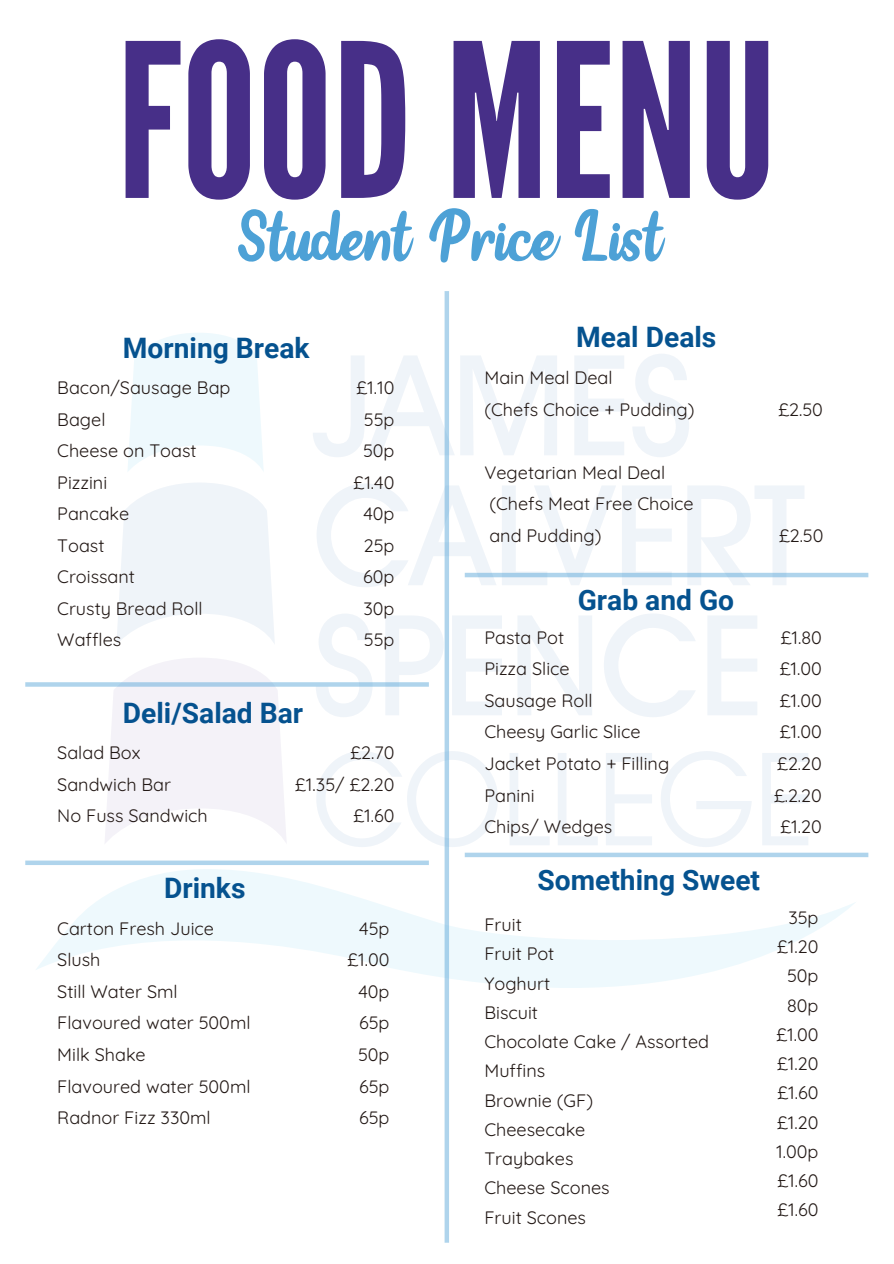
<style>
.page{position:relative;width:894px;height:1264px;background:#fff}
.page>*{position:absolute;margin:0;border:0;box-sizing:border-box;transform-origin:0 0}
.t1{font:213.45px "League Gothic";color:#472f88}
.t2{font:72.3px "Lemonade Party";color:#4da1d6}
.t3{font:700 28.2px "Roboto";color:#05528f}
.t4{font:18px "Quicksand";color:#231916}
</style>
<div class="page">
<svg style="left:104px;top:658px;width:183px;height:185px"></svg>
<svg style="left:117px;top:483px;width:158px;height:161px"></svg>
<svg style="left:128px;top:333px;width:136px;height:138px"></svg>
<svg style="left:313px;top:356px;width:141px;height:101px"></svg>
<svg style="left:460px;top:356px;width:97px;height:99px"></svg>
<svg style="left:574px;top:356px;width:50px;height:99px"></svg>
<svg style="left:632px;top:354px;width:57px;height:103px"></svg>
<svg style="left:317px;top:484px;width:354px;height:103px"></svg>
<svg style="left:687px;top:486px;width:117px;height:99px"></svg>
<svg style="left:315px;top:614px;width:57px;height:103px"></svg>
<svg style="left:385px;top:616px;width:59px;height:99px"></svg>
<svg style="left:452px;top:616px;width:50px;height:99px"></svg>
<svg style="left:518px;top:616px;width:74px;height:99px"></svg>
<svg style="left:604px;top:614px;width:91px;height:103px"></svg>
<svg style="left:708px;top:616px;width:49px;height:99px"></svg>
<svg style="left:316px;top:751px;width:182px;height:96px"></svg>
<svg style="left:510px;top:753px;width:39px;height:92px"></svg>
<svg style="left:558px;top:753px;width:39px;height:92px"></svg>
<svg style="left:606px;top:753px;width:46px;height:92px"></svg>
<svg style="left:661px;top:751px;width:90px;height:96px"></svg>
<svg style="left:762px;top:753px;width:46px;height:92px"></svg>
<svg style="left:36px;top:869px;width:818px;height:119px"></svg>
<div style="left:444px;top:291px;width:5px;height:951px;background:#afd4ec"></div>
<hr style="left:464px;top:573px;width:404px;height:4px;background:#afd4ec">
<div style="left:464px;top:852px;width:404px;height:5px;background:#afd4ec"></div>
<svg style="left:25px;top:682px;width:404px;height:4px;background:#b0d3eb"></svg>
<div style="left:25px;top:860px;width:404px;height:5px;background:#afd4ec"></div>
<h1 class="t1" style="left:117px;top:-2px;width:661px">FOOD MENU</h1>
<h2 class="t2" style="left:235px;top:191px;width:425px">Student Price List</h2>
<p class="t3" style="left:123px;top:331px;width:188px">Morning Break</p>
<p class="t4" style="left:57px;top:376px;width:175px">Bacon/Sausage Bap</p>
<p class="t4" style="left:57px;top:408px;width:50px">Bagel</p>
<p class="t4" style="left:57px;top:439px;width:141px">Cheese on Toast</p>
<p class="t4" style="left:57px;top:471px;width:51px">Pizzini</p>
<p class="t4" style="left:57px;top:502px;width:74px">Pancake</p>
<p class="t4" style="left:57px;top:534px;width:49px">Toast</p>
<p class="t4" style="left:57px;top:565px;width:79px">Croissant</p>
<p class="t4" style="left:57px;top:597px;width:147px">Crusty Bread Roll</p>
<p class="t4" style="left:57px;top:628px;width:66px">Waffles</p>
<p class="t4" style="left:356px;top:376px;width:40px">£1.10</p>
<p class="t4" style="left:364px;top:408px;width:32px">55p</p>
<p class="t4" style="left:363px;top:439px;width:33px">50p</p>
<p class="t4" style="left:353px;top:471px;width:43px">£1.40</p>
<p class="t4" style="left:363px;top:502px;width:33px">40p</p>
<h3 class="t4" style="left:363px;top:534px;width:32px">25p</h3>
<p class="t4" style="left:363px;top:565px;width:33px">60p</p>
<p class="t4" style="left:363px;top:597px;width:33px">30p</p>
<p class="t4" style="left:364px;top:628px;width:32px">55p</p>
<p class="t3" style="left:123px;top:696px;width:182px">Deli/Salad Bar</p>
<p class="t4" style="left:57px;top:741px;width:85px">Salad Box</p>
<p class="t4" style="left:57px;top:772px;width:115px">Sandwich Bar</p>
<h3 class="t4" style="left:57px;top:804px;width:152px">No Fuss Sandwich</h3>
<h3 class="t4" style="left:350px;top:741px;width:46px">£2.70</h3>
<p class="t4" style="left:295px;top:772px;width:101px">£1.35/ £2.20</p>
<p class="t4" style="left:353px;top:804px;width:43px">£1.60</p>
<p class="t3" style="left:164px;top:871px;width:83px">Drinks</p>
<p class="t4" style="left:57px;top:916px;width:158px">Carton Fresh Juice</p>
<p class="t4" style="left:57px;top:948px;width:45px">Slush</p>
<p class="t4" style="left:57px;top:979px;width:122px">Still Water Sml</p>
<p class="t4" style="left:57px;top:1011px;width:195px">Flavoured water 500ml</p>
<p class="t4" style="left:57px;top:1042px;width:90px">Milk Shake</p>
<p class="t4" style="left:57px;top:1074px;width:195px">Flavoured water 500ml</p>
<p class="t4" style="left:57px;top:1105px;width:155px">Radnor Fizz 330ml</p>
<p class="t4" style="left:359px;top:916px;width:32px">45p</p>
<p class="t4" style="left:347px;top:948px;width:44px">£1.00</p>
<p class="t4" style="left:358px;top:979px;width:33px">40p</p>
<p class="t4" style="left:359px;top:1011px;width:32px">65p</p>
<p class="t4" style="left:358px;top:1042px;width:33px">50p</p>
<p class="t4" style="left:359px;top:1074px;width:32px">65p</p>
<p class="t4" style="left:359px;top:1105px;width:32px">65p</p>
<p class="t3" style="left:576px;top:321px;width:142px">Meal Deals</p>
<p class="t4" style="left:484px;top:366px;width:130px">Main Meal Deal</p>
<h3 class="t4" style="left:484px;top:398px;width:211px">(Chefs Choice + Pudding)</h3>
<h3 class="t4" style="left:777px;top:398px;width:46px">£2.50</h3>
<p class="t4" style="left:484px;top:461px;width:182px">Vegetarian Meal Deal</p>
<p class="t4" style="left:489px;top:492px;width:206px">(Chefs Meat Free Choice</p>
<p class="t4" style="left:489px;top:524px;width:114px">and Pudding)</p>
<p class="t4" style="left:778px;top:524px;width:46px">£2.50</p>
<p class="t3" style="left:577px;top:583px;width:158px">Grab and Go</p>
<p class="t4" style="left:484px;top:626px;width:81px">Pasta Pot</p>
<p class="t4" style="left:484px;top:657px;width:87px">Pizza Slice</p>
<p class="t4" style="left:484px;top:689px;width:110px">Sausage Roll</p>
<p class="t4" style="left:484px;top:720px;width:158px">Cheesy Garlic Slice</p>
<h3 class="t4" style="left:484px;top:752px;width:186px">Jacket Potato + Filling</h3>
<p class="t4" style="left:484px;top:783px;width:52px">Panini</p>
<p class="t4" style="left:484px;top:815px;width:129px">Chips/ Wedges</p>
<p class="t3" style="left:537px;top:863px;width:224px">Something Sweet</p>
<p class="t4" style="left:484px;top:913px;width:39px">Fruit</p>
<p class="t4" style="left:484px;top:942px;width:71px">Fruit Pot</p>
<p class="t4" style="left:484px;top:971px;width:67px">Yoghurt</p>
<p class="t4" style="left:484px;top:1000px;width:55px">Biscuit</p>
<p class="t4" style="left:484px;top:1030px;width:226px">Chocolate Cake / Assorted</p>
<p class="t4" style="left:484px;top:1059px;width:62px">Muffins</p>
<p class="t4" style="left:484px;top:1088px;width:110px">Brownie (GF)</p>
<p class="t4" style="left:484px;top:1117px;width:102px">Cheesecake</p>
<p class="t4" style="left:484px;top:1147px;width:90px">Traybakes</p>
<p class="t4" style="left:484px;top:1176px;width:127px">Cheese Scones</p>
<p class="t4" style="left:484px;top:1205px;width:103px">Fruit Scones</p>
<p class="t4" style="left:780px;top:626px;width:43px">£1.80</p>
<p class="t4" style="left:779px;top:657px;width:44px">£1.00</p>
<p class="t4" style="left:779px;top:689px;width:44px">£1.00</p>
<p class="t4" style="left:779px;top:720px;width:44px">£1.00</p>
<p class="t4" style="left:776px;top:752px;width:46px">£2.20</p>
<p class="t4" style="left:773px;top:783px;width:50px">£.2.20</p>
<p class="t4" style="left:780px;top:815px;width:43px">£1.20</p>
<p class="t4" style="left:788px;top:905px;width:32px">35p</p>
<p class="t4" style="left:776px;top:935px;width:43px">£1.20</p>
<p class="t4" style="left:786px;top:964px;width:33px">50p</p>
<p class="t4" style="left:786px;top:993px;width:33px">80p</p>
<p class="t4" style="left:775px;top:1022px;width:44px">£1.00</p>
<p class="t4" style="left:776px;top:1052px;width:43px">£1.20</p>
<p class="t4" style="left:776px;top:1081px;width:43px">£1.60</p>
<p class="t4" style="left:776px;top:1110px;width:43px">£1.20</p>
<p class="t4" style="left:776px;top:1139px;width:44px">1.00p</p>
<p class="t4" style="left:776px;top:1169px;width:43px">£1.60</p>
<p class="t4" style="left:776px;top:1198px;width:43px">£1.60</p>
</div>
